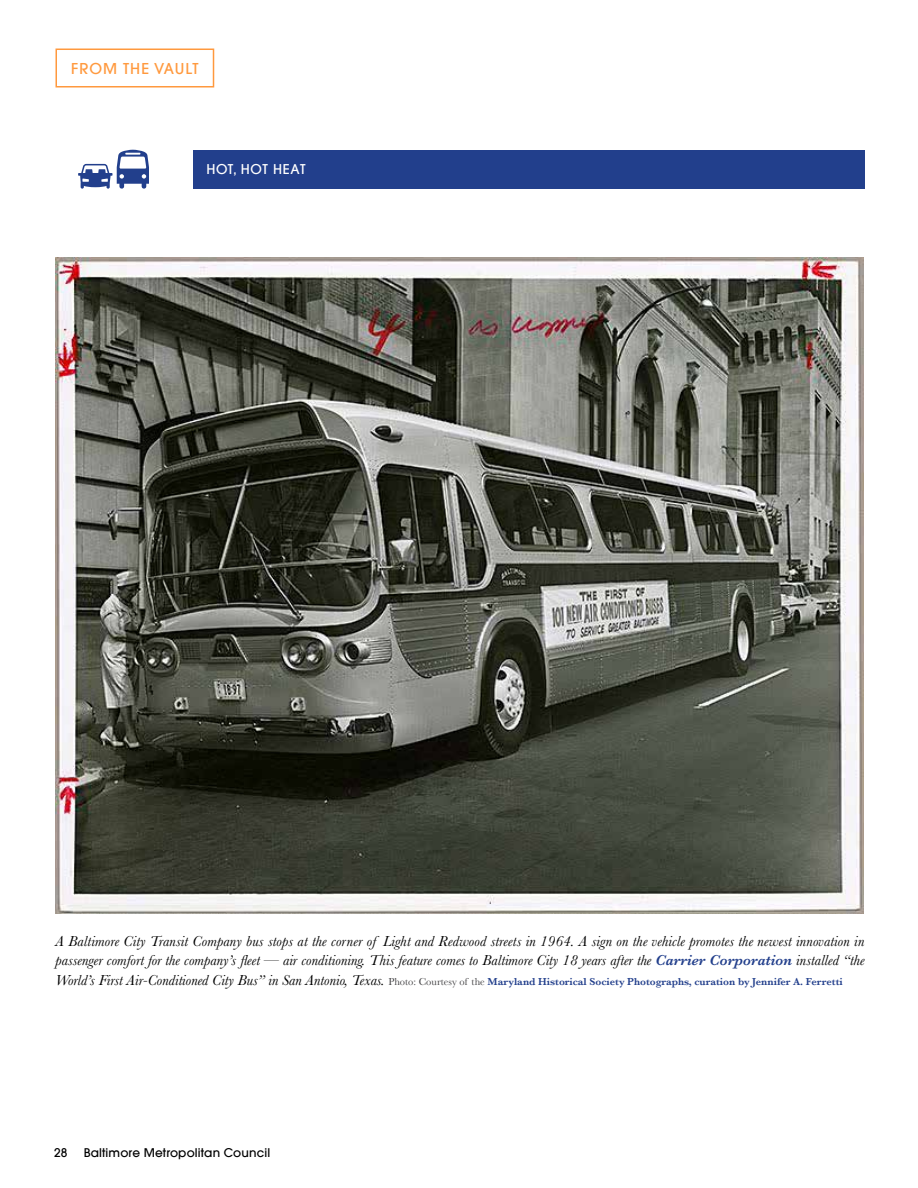
<style>
.page{position:relative;width:918px;height:1188px;background:#fff}
.page>*{position:absolute;margin:0;border:0;box-sizing:border-box;transform-origin:0 0}
.t1{font:italic 15px/19.5px "Baskerville";letter-spacing:.005em;color:#000}
.t2{font:500 15px "Avant Garde LT";letter-spacing:.07em;color:#ff993e}
.t3{font:500 13.5px "Avant Garde LT";letter-spacing:.05em;color:#fff}
.t4{font:500 12px "Avant Garde LT";letter-spacing:.01em;color:#000}
.t5{font:600 10.5px "Baskerville";color:#223f8c}
.s1{font-weight:600;color:#223f8c}
.s2{font-weight:400;font-style:italic;font-size:15px;color:#000}
.s3{font-weight:400;color:#414042}
</style>
<div class="page">
<div style="left:55px;top:49px;width:159px;height:39px;border:2px solid #ff993e"></div>
<img style="left:55px;top:257px;width:808px;height:656px">
<div style="left:193px;top:150px;width:672px;height:39px;background:#223f8c"></div>
<svg style="left:78px;top:150px;width:71px;height:39px"></svg>
<p class="t2" style="left:71px;top:59px;width:129px">FROM THE VAULT</p>
<p class="t3" style="left:206px;top:161px;width:101px">HOT, HOT HEAT</p>
<p class="t1" style="left:55px;top:931px;width:811px">A Baltimore City Transit Company bus stops at the corner of Light and Redwood streets in 1964. A sign on the vehicle promotes the newest innovation in passenger comfort for the company’s fleet — air conditioning. This feature comes to Baltimore City 18 years after the <span class="s1">Carrier Corporation</span> installed “the</p>
<p class="t5" style="left:55px;top:974px;width:789px"><span class="s2">World’s First Air-Conditioned City Bus” in San Antonio, Texas.</span> <span class="s3">Photo: Courtesy of the</span> Maryland Historical Society Photographs, curation by Jennifer A. Ferretti</p>
<p class="t4" style="left:54px;top:1145px;width:15px">28</p>
<p class="t4" style="left:84px;top:1145px;width:188px">Baltimore Metropolitan Council</p>
</div>
